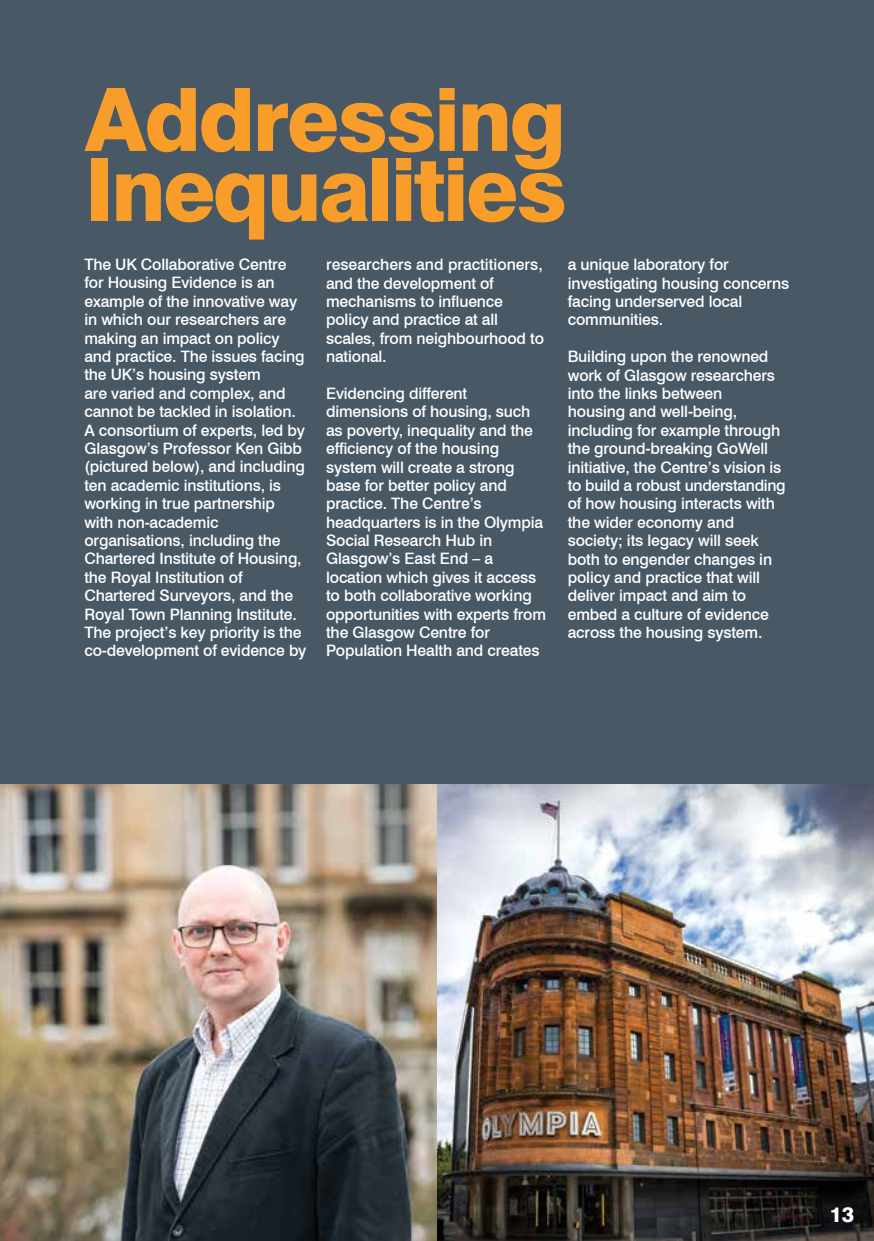
<style>
.page{position:relative;width:874px;height:1241px;background:#fff}
.page>*{position:absolute;margin:0;border:0;box-sizing:border-box;transform-origin:0 0}
.t1{font:800 87.5px/70px "Swiss 721 BT";letter-spacing:-.03em;color:#f99d2a}
.t2{font:800 21px "Swiss 721 BT";color:#fff}
.t3{font:500 15.75px/18.4px "Swiss 721 BT";letter-spacing:-.01em;color:#fff}
</style>
<div class="page">
<div style="left:0;top:0;width:873px;height:784px;background:#485865"></div>
<img style="left:0;top:784px;width:873px;height:456px">
<h1 class="t1" style="left:84px;top:84px;width:484px">Addressing<br>Inequalities</h1>
<p class="t3" style="left:84px;top:255px;width:223px">The UK Collaborative Centre for Housing Evidence is an example of the innovative way in which our researchers are making an impact on policy and practice. The issues facing the UK’s housing system<br>are varied and complex, and cannot be tackled in isolation.<br>A consortium of experts, led by<br>Glasgow’s Professor Ken Gibb (pictured below), and including ten academic institutions, is working in true partnership with non-academic organisations, including the<br>Chartered Institute of Housing, the Royal Institution of<br>Chartered Surveyors, and the<br>Royal Town Planning Institute.<br>The project’s key priority is the co-development of evidence by</p>
<p class="t3" style="left:326px;top:255px;width:219px">researchers and practitioners, and the development of mechanisms to influence policy and practice at all scales, from neighbourhood to national.</p>
<p class="t3" style="left:567px;top:255px;width:223px">a unique laboratory for investigating housing concerns facing underserved local communities.</p>
<p class="t3" style="left:567px;top:347px;width:219px">Building upon the renowned work of Glasgow researchers into the links between<br>housing and well-being, including for example through the ground-breaking GoWell initiative, the Centre’s vision is to build a robust understanding of how housing interacts with the wider economy and society; its legacy will seek both to engender changes in policy and practice that will deliver impact and aim to embed a culture of evidence across the housing system.</p>
<p class="t3" style="left:326px;top:384px;width:221px">Evidencing different dimensions of housing, such as poverty, inequality and the efficiency of the housing system will create a strong base for better policy and practice. The Centre’s headquarters is in the Olympia<br>Social Research Hub in<br>Glasgow’s East End – a location which gives it access to both collaborative working opportunities with experts from the Glasgow Centre for<br>Population Health and creates</p>
<h2 class="t2" style="left:828px;top:1201px;width:26px">13</h2>
</div>
